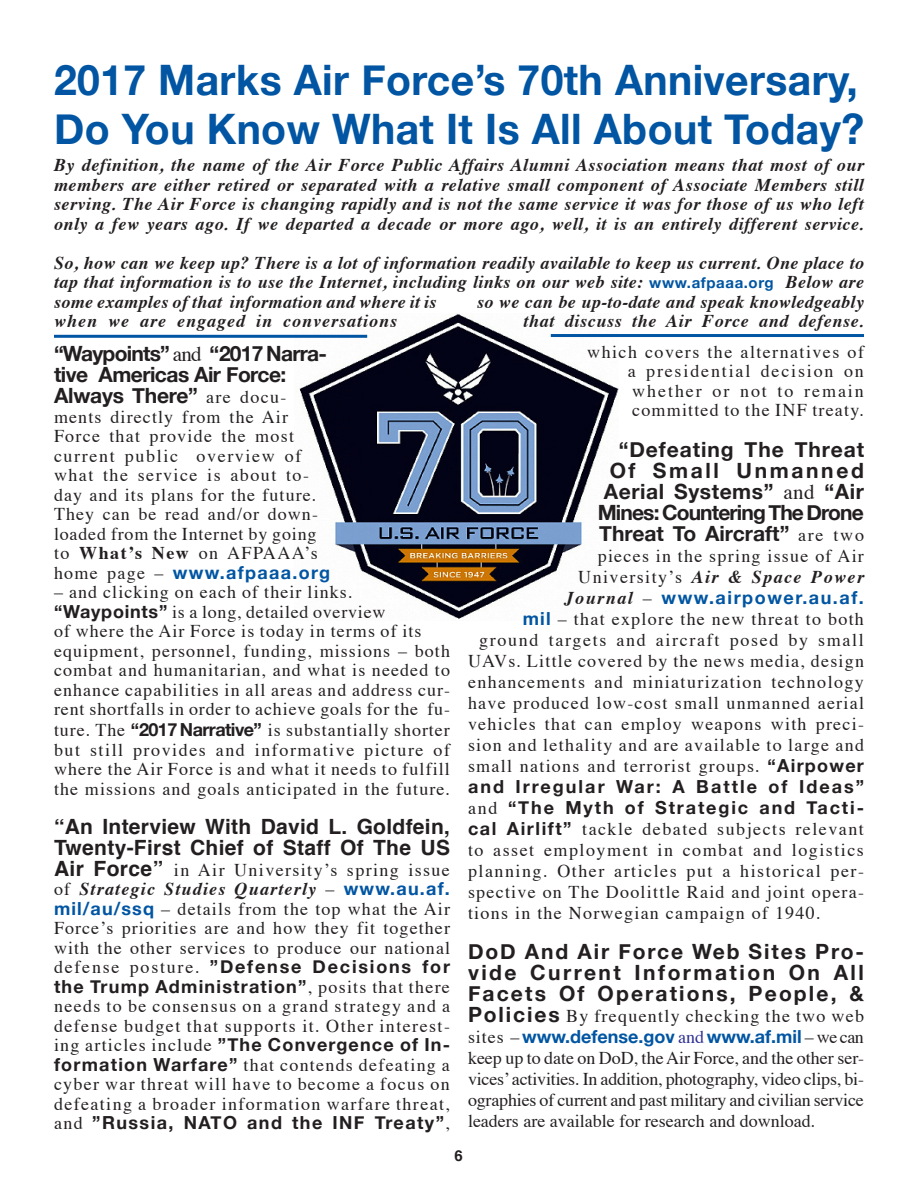
<style>
.page{position:relative;width:918px;height:1188px;background:#fff}
.page>*{position:absolute;margin:0;border:0;box-sizing:border-box;transform-origin:0 0}
.t1{font:700 42px "Helvetica Neue";letter-spacing:.01em;color:#0155a2}
.t2{font:700 21px/21px "Helvetica Neue";letter-spacing:.03em;color:#231f20;text-align:justify}
.t3{font:700 21px/21px "Helvetica Neue";letter-spacing:-.025em;color:#231f20}
.t4{font:700 21px/21px "Helvetica";letter-spacing:.015em;color:#231f20}
.t5{font:18px/19.5px "Times";letter-spacing:.07em;color:#231f20;text-align:justify}
.t6{font:italic 700 18px/19.5px "Times";letter-spacing:.03em;color:#231f20;text-align:justify}
.t7{font:700 18px "Helvetica Neue";letter-spacing:.105em;color:#231f20}
.t8{font:18px "Times";letter-spacing:.095em;color:#231f20}
.t9{font:italic 700 18px "Times";letter-spacing:.055em;color:#231f20}
.t10{font:700 18px "Helvetica Neue";letter-spacing:.085em;color:#0155a2}
.t11{font:italic 700 18px "Times";letter-spacing:.08em;color:#231f20}
.t12{font:700 15px "Helvetica";color:#231f20}
.s1{font-family:"Helvetica Neue";font-style:normal;font-size:15px;color:#0155a2}
.s2{font-family:"Times";font-weight:400}
.s3{font-family:"Times";font-weight:400;font-size:18px}
.s4{font-weight:700}
.s5{font-family:"Helvetica Neue";font-weight:700;color:#0155a2}
.s6{font-family:"Helvetica Neue";font-weight:700}
.s7{font-family:"Helvetica";font-weight:700;font-size:21px}
.s8{font-weight:700;font-style:italic}
.s9{font-weight:400;font-style:normal}
.s10{font-family:"Times";font-style:italic;color:#231f20}
.s11{font-family:"Times";font-weight:400;color:#231f20}
.s12{font-family:"Helvetica Neue";font-weight:700;font-size:21px}
.s13{color:#2e3092}
</style>
<div class="page">
<img style="left:295px;top:314px;width:324px;height:305px">
<hr style="left:54px;top:335px;width:313px;height:3px;background:#0155a2">
<hr style="left:551px;top:334px;width:313px;height:3px;background:#0155a2">
<p class="t1" style="left:54px;top:54px;width:805px">2017 Marks Air Force’s 70th Anniversary,</p>
<p class="t1" style="left:54px;top:103px;width:812px">Do You Know What It Is All About Today?</p>
<p class="t6" style="left:54px;top:154px;width:812px">By definition, the name of the Air Force Public Affairs Alumni Association means that most of our members are either retired or separated with a relative small component of Associate Members still serving. The Air Force is changing rapidly and is not the same service it was for those of us who left only a few years ago. If we departed a decade or more ago, well, it is an entirely different service.</p>
<p class="t6" style="left:54px;top:252px;width:812px">So, how can we keep up? There is a lot of information readily available to keep us current. One place to tap that information is to use the Internet, including links on our web site: <span class="s1">www.afpaaa.org</span> Below are some examples of that information and where it is</p>
<p class="t6" style="left:477px;top:291px;width:389px">so we can be up-to-date and speak knowledgeably</p>
<p class="t9" style="left:54px;top:304px;width:345px">when we are engaged in conversations</p>
<p class="t6" style="left:524px;top:310px;width:342px">that discuss the Air Force and defense.</p>
<p class="t3" style="left:54px;top:343px;width:275px">“Waypoints” <span class="s2">and</span> “2017 Narra&shy;tive Americas Air Force:<br>Always There” <span class="s3">are docu-</span></p>
<p class="t5" style="left:54px;top:405px;width:278px;text-align:left">ments directly from the Air<br>Force that provide the most current public overview of what the service is about to&shy;day and its plans for the future.<br>They can be read and/or down&shy;loaded from the Internet by going to <span class="s4">What’s New</span> on AFPAAA’s home page – <span class="s5">www.afpaaa.org</span></p>
<p class="t5" style="left:54px;top:581px;width:398px;text-align:left">– and clicking on each of their links. <span class="s6">“Waypoints”</span> is a long, detailed overview<br>of where the Air Force is today in terms of its equipment, personnel, funding, missions – both combat and humanitarian, and what is needed to enhance capabilities in all areas and address cur&shy;rent shortfalls in order to achieve goals for the fu&shy;ture. The <span class="s6">“2017 Narrative”</span> is substantially shorter but still provides and informative picture of where the Air Force is and what it needs to fulfill the missions and goals anticipated in the future.</p>
<p class="t4" style="left:54px;top:815px;width:398px">“An Interview With David L. Goldfein,<br>Twenty-First Chief of Staff Of The US</p>
<p class="t5" style="left:54px;top:858px;width:398px"><span class="s7">Air Force”</span> in Air University’s spring issue of <span class="s8">Strategic Studies Quarterly</span> – <span class="s5">www.au.af. mil/au/ssq</span> – details from the top what the Air</p>
<p class="t5" style="left:54px;top:917px;width:398px">Force’s priorities are and how they fit together with the other services to produce our national defense posture. <span class="s6">”Defense Decisions for the Trump Administration”</span>, posits that there needs to be consensus on a grand strategy and a defense budget that supports it. Other interest&shy;ing articles include <span class="s6">”The Convergence of In&shy;formation Warfare”</span> that contends defeating a cyber war threat will have to become a focus on defeating a broader information warfare threat, and <span class="s6">”Russia, NATO and the INF Treaty”</span>,</p>
<p class="t5" style="left:628px;top:340px;width:238px;text-indent:-40px">which covers the alternatives of a presidential decision on whether or not to remain committed to the INF treaty.</p>
<p class="t2" style="left:610px;top:438px;width:256px;text-align:center">“Defeating The Threat<br>Of Small Unmanned</p>
<p class="t2" style="left:598px;top:480px;width:268px">Aerial Systems” <span class="s2">and</span> “Air Mines: Countering The Drone Threat To Aircraft” <span class="s3">are two</span></p>
<p class="t5" style="left:598px;top:544px;width:268px">pieces in the spring issue of Air</p>
<p class="t11" style="left:578px;top:560px;width:287px"><span class="s9">University’s</span> Air &amp; Space Power</p>
<p class="t10" style="left:565px;top:586px;width:301px"><span class="s10">Journal</span> <span class="s11">–</span> www.airpower.au.af.</p>
<p class="t5" style="left:523px;top:607px;width:343px"><span class="s5">mil</span> – that explore the new threat to both</p>
<p class="t8" style="left:479px;top:623px;width:386px">ground targets and aircraft posed by small</p>
<p class="t5" style="left:468px;top:649px;width:398px">UAVs. Little covered by the news media, design</p>
<p class="t5" style="left:468px;top:670px;width:397px">enhancements and miniaturization technology</p>
<p class="t5" style="left:468px;top:691px;width:398px">have produced low-cost small unmanned aerial</p>
<p class="t5" style="left:468px;top:712px;width:397px">vehicles that can employ weapons with preci-</p>
<p class="t5" style="left:468px;top:733px;width:398px">sion and lethality and are available to large and</p>
<p class="t5" style="left:468px;top:754px;width:398px">small nations and terrorist groups. <span class="s6">“Airpower</span></p>
<p class="t7" style="left:468px;top:775px;width:398px">and Irregular War: A Battle of Ideas”</p>
<p class="t7" style="left:468px;top:796px;width:397px"><span class="s2">and</span> “The Myth of Strategic and Tacti-</p>
<p class="t5" style="left:468px;top:817px;width:397px"><span class="s6">cal Airlift”</span> tackle debated subjects relevant</p>
<p class="t5" style="left:468px;top:838px;width:397px">to asset employment in combat and logistics</p>
<p class="t5" style="left:468px;top:859px;width:397px">planning. Other articles put a historical per-</p>
<p class="t5" style="left:468px;top:880px;width:397px">spective on The Doolittle Raid and joint opera-</p>
<p class="t5" style="left:468px;top:901px;width:354px">tions in the Norwegian campaign of 1940.</p>
<p class="t2" style="left:468px;top:941px;width:398px">DoD And Air Force Web Sites Pro&shy;vide Current Information On All Facets Of Operations, People, &amp;</p>
<p class="t5" style="left:468px;top:1004px;width:398px;line-height:21px"><span class="s12">Policies</span> By frequently checking the two web sites – <span class="s5">www.defense.gov</span> <span class="s13">and</span> <span class="s5">www.af.mil</span> – we can keep up to date on DoD, the Air Force, and the other ser&shy;vices’ activities. In addition, photography, video clips, bi&shy;ographies of current and past military and civilian service leaders are available for research and download.</p>
<p class="t12" style="left:454px;top:1142px;width:10px">6</p>
</div>
